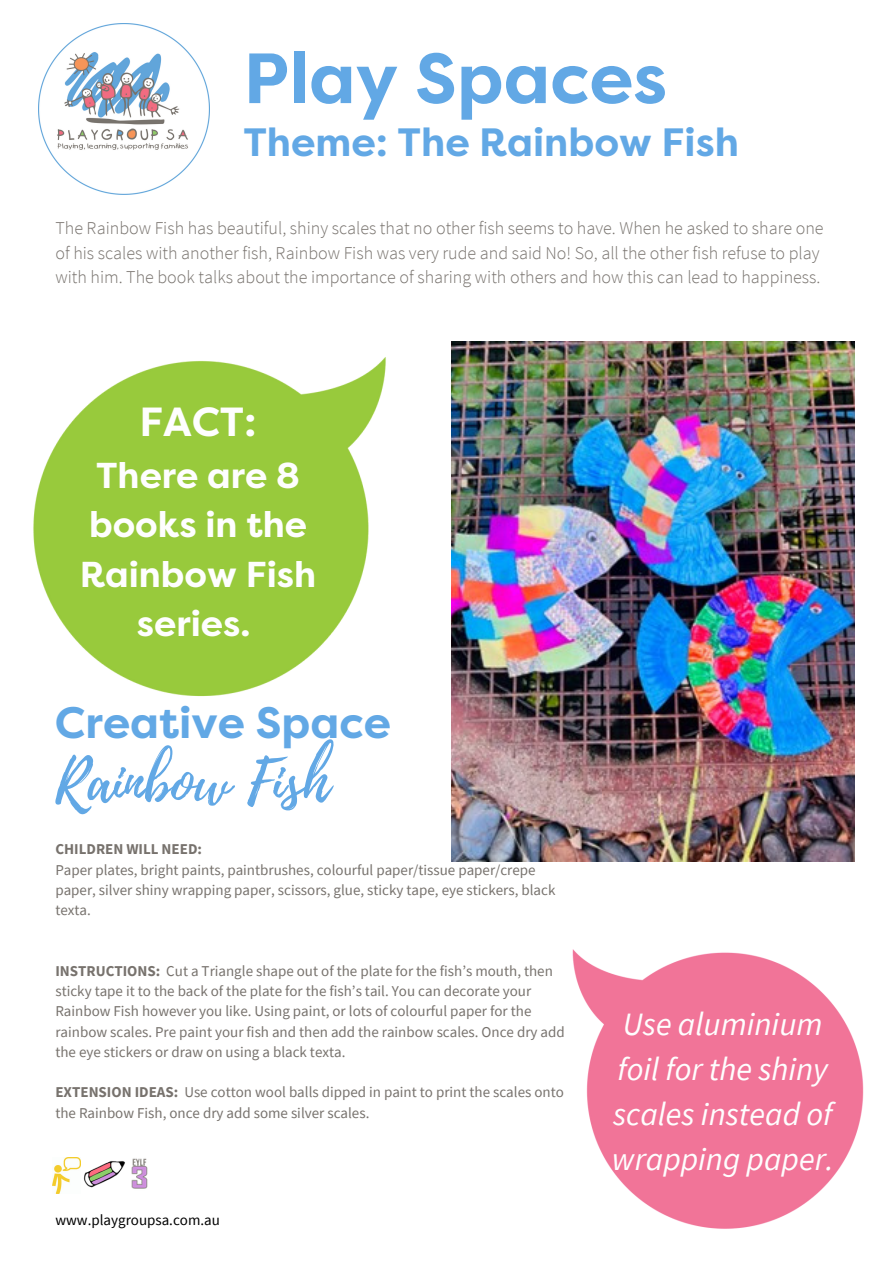
<style>
.page{position:relative;width:893px;height:1264px;background:#fff}
.page>*{position:absolute;margin:0;border:0;box-sizing:border-box;transform-origin:0 0}
.t1{font:700 70.95px "Filson Pro";color:#62a8e5}
.t2{font:59.55px "Playlist Script";color:#62a8e5}
.t3{font:700 43.95px "Filson Pro";color:#62a8e5}
.t4{font:700 40.65px "Filson Pro";color:#fefefe}
.t5{font:700 39.45px "Filson Pro";color:#62a8e5}
.t6{font:700 36px/49.5px "Filson Pro";color:#fefefe;text-align:center}
.t7{font:italic 32.55px/45px "Source Sans Pro";color:#fefefe;text-align:center}
.t8{font:300 18px/24.8px "Source Sans Pro";color:#77726d}
.t9{font:15px/20.2px "Source Sans Pro";color:#77726d}
.t10{font:15px "Source Sans Pro";color:#000}
.t11{font:700 15px "Source Sans Pro";color:#77726d}
.s1{font-weight:700}
</style>
<div class="page">
<img style="left:39px;top:24px;width:170px;height:171px">
<img style="left:572px;top:949px;width:292px;height:280px">
<img style="left:131px;top:1158px;width:17px;height:31px">
<img style="left:84px;top:1161px;width:41px;height:27px">
<img style="left:52px;top:1157px;width:28px;height:35px">
<img style="left:33px;top:357px;width:353px;height:340px">
<img style="left:451px;top:341px;width:403px;height:520px">
<p class="t1" style="left:243px;top:52px;width:425px">Play Spaces</p>
<p class="t5" style="left:243px;top:128px;width:497px">Theme: The Rainbow Fish</p>
<p class="t8" style="left:55px;top:215px;width:769px">The Rainbow Fish has beautiful, shiny scales that no other fish seems to have. When he asked to share one of his scales with another fish, Rainbow Fish was very rude and said No! So, all the other fish refuse to play with him. The book talks about the importance of sharing with others and how this can lead to happiness.</p>
<p class="t4" style="left:139px;top:406px;width:119px">FACT:</p>
<p class="t6" style="left:80px;top:454px;width:238px">There are 8 books in the<br>Rainbow Fish series.</p>
<p class="t3" style="left:55px;top:706px;width:337px">Creative Space</p>
<p class="t2" style="left:55px;top:739px;width:275px">Rainbow Fish</p>
<p class="t11" style="left:55px;top:839px;width:148px">CHILDREN WILL NEED:</p>
<p class="t9" style="left:55px;top:859px;width:501px">Paper plates, bright paints, paintbrushes, colourful paper/tissue paper/crepe paper, silver shiny wrapping paper, scissors, glue, sticky tape, eye stickers, black texta.</p>
<p class="t9" style="left:55px;top:960px;width:511px"><span class="s1">INSTRUCTIONS:</span> Cut a Triangle shape out of the plate for the fish’s mouth, then sticky tape it to the back of the plate for the fish’s tail. You can decorate your Rainbow Fish however you like. Using paint, or lots of colourful paper for the rainbow scales. Pre paint your fish and then add the rainbow scales. Once dry add the eye stickers or draw on using a black texta.</p>
<p class="t9" style="left:55px;top:1081px;width:510px"><span class="s1">EXTENSION IDEAS:</span> Use cotton wool balls dipped in paint to print the scales onto the Rainbow Fish, once dry add some silver scales.</p>
<p class="t10" style="left:55px;top:1209px;width:166px">www.playgroupsa.com.au</p>
<p class="t7" style="left:611px;top:1000px;width:223px">Use aluminium foil for the shiny scales instead of wrapping paper.</p>
</div>
